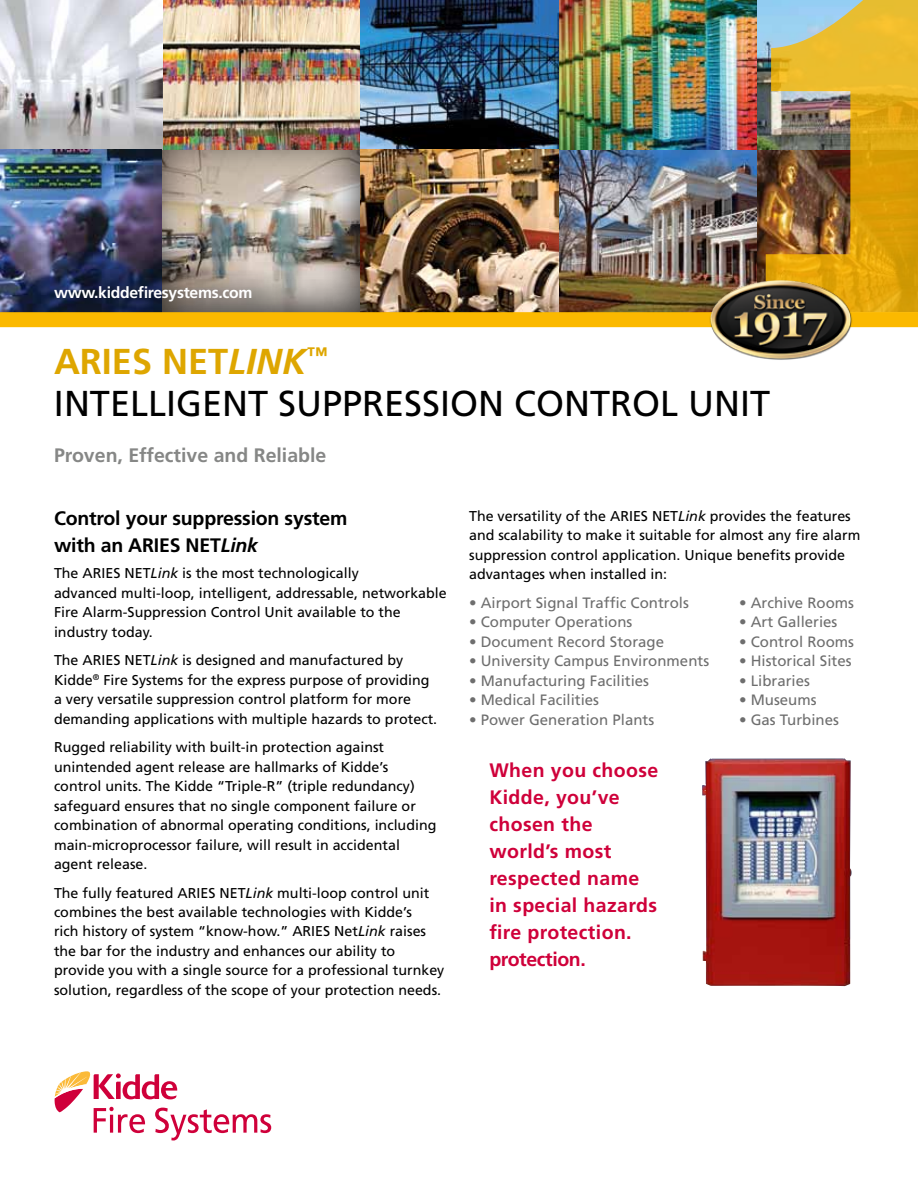
<style>
.page{position:relative;width:918px;height:1188px;background:#fff}
.page>*{position:absolute;margin:0;border:0;box-sizing:border-box;transform-origin:0 0}
.t1{font:36px/42px "Frutiger";color:#000}
.t2{font:700 19.5px/27px "Frutiger";letter-spacing:.02em;color:#cf003a}
.t3{font:700 19.5px/27px "Frutiger";letter-spacing:-.01em;color:#000}
.t4{font:700 19.5px "Frutiger";color:#868786}
.t5{font:700 15.75px "Frutiger";letter-spacing:-.02em;color:#fff}
.t6{font:15px "Frutiger";color:#6e6e6e}
.t7{font:14.25px/19.5px "Frutiger";color:#000}
.s1{font-weight:700;color:#dea600}
.s2{font-weight:700;font-style:italic;color:#dea600}
.s3{font-style:italic}
</style>
<div class="page">
<svg style="left:55px;top:1071px;width:216px;height:70px"></svg>
<img style="left:702px;top:758px;width:150px;height:228px">
<img style="left:162px;top:0;width:199px;height:149px">
<div style="left:160px;top:149px;width:203px;height:172px;background:#000;opacity:.75"></div>
<img style="left:0;top:0;width:162px;height:312px">
<img style="left:361px;top:0;width:198px;height:150px">
<img style="left:361px;top:150px;width:198px;height:162px">
<img style="left:559px;top:0;width:198px;height:312px">
<img style="left:757px;top:0;width:9px;height:253px">
<img style="left:766px;top:0;width:152px;height:312px">
<svg style="left:48px;top:265px;width:239px;height:47px;background:#565763"></svg>
<div style="left:0;top:312px;width:918px;height:15px;background:#fbb900"></div>
<img style="left:698px;top:253px;width:166px;height:107px">
<p class="t5" style="left:54px;top:283px;width:200px">www.kiddefiresystems.com</p>
<h1 class="t1" style="left:54px;top:340px;width:275px"><span class="s1">ARIES NET</span><span class="s2">Link</span><sup>™<br></sup>Intellige</h1>
<h1 class="t1" style="left:222px;top:382px;width:95px">nt Suppressio</h1>
<h1 class="t1" style="left:478px;top:382px;width:135px">n Co ntrol</h1>
<h1 class="t1" style="left:688px;top:382px;width:67px">Unit</h1>
<h2 class="t4" style="left:54px;top:444px;width:274px">Proven, Effective and Reliable</h2>
<h2 class="t3" style="left:54px;top:504px;width:295px">Control your suppression system with an ARIES NET<span class="s3">Link</span></h2>
<p class="t7" style="left:54px;top:563px;width:394px">The ARIES NET<span class="s3">Link</span> is the most technologically<br>advanced multi-loop, intelligent, addressable, networkable Fire Alarm-Suppression Control Unit available to the industry today.</p>
<p class="t7" style="left:54px;top:650px;width:385px">The ARIES NET<span class="s3">Link</span> is designed and manufactured by Kidde<sup>®</sup> Fire Systems for the express purpose of providing a very versatile suppression control platform for more demanding applications with multiple hazards to protect.</p>
<p class="t7" style="left:54px;top:737px;width:384px">Rugged reliability with built-in protection against unintended agent release are hallmarks of Kidde’s control units. The Kidde “Triple-R” (triple redundancy) safeguard ensures that no single component failure or combination of abnormal operating conditions, including main-microprocessor failure, will result in accidental agent release.</p>
<p class="t7" style="left:54px;top:883px;width:392px">The fully featured ARIES NET<span class="s3">Link</span> multi-loop control unit combines the best available technologies with Kidde’s<br>rich history of system “know-how.” ARIES Net<span class="s3">Link</span> raises the bar for the industry and enhances our ability to provide you with a single source for a professional turnkey solution, regardless of the scope of your protection needs.</p>
<p class="t7" style="left:469px;top:506px;width:393px">The versatility of the ARIES NET<span class="s3">Link</span> provides the features and scalability to make it suitable for almost any fire alarm suppression control application. Unique benefits provide advantages when installed in:</p>
<p class="t6" style="left:469px;top:594px;width:221px">• Airport Signal Traffic Controls</p>
<p class="t6" style="left:739px;top:594px;width:117px">• Archive Rooms</p>
<p class="t6" style="left:469px;top:613px;width:165px">• Computer Operations</p>
<p class="t6" style="left:739px;top:613px;width:100px">• Art Galleries</p>
<p class="t6" style="left:469px;top:633px;width:197px">• Document Record Storage</p>
<p class="t6" style="left:739px;top:633px;width:117px">• Control Rooms</p>
<p class="t6" style="left:469px;top:652px;width:242px">• University Campus Environments</p>
<p class="t6" style="left:739px;top:652px;width:114px">• Historical Sites</p>
<p class="t6" style="left:469px;top:672px;width:182px">• Manufacturing Facilities</p>
<p class="t6" style="left:739px;top:672px;width:72px">• Libraries</p>
<p class="t6" style="left:469px;top:691px;width:132px">• Medical Facilities</p>
<p class="t6" style="left:739px;top:691px;width:79px">• Museums</p>
<p class="t6" style="left:469px;top:711px;width:187px">• Power Generation Plants</p>
<p class="t6" style="left:739px;top:711px;width:101px">• Gas Turbines</p>
<h2 class="t2" style="left:489px;top:756px;width:171px">When you choose<br>Kidde, you’ve chosen the world’s most respected name in special hazards fire protection. protection.</h2>
</div>
